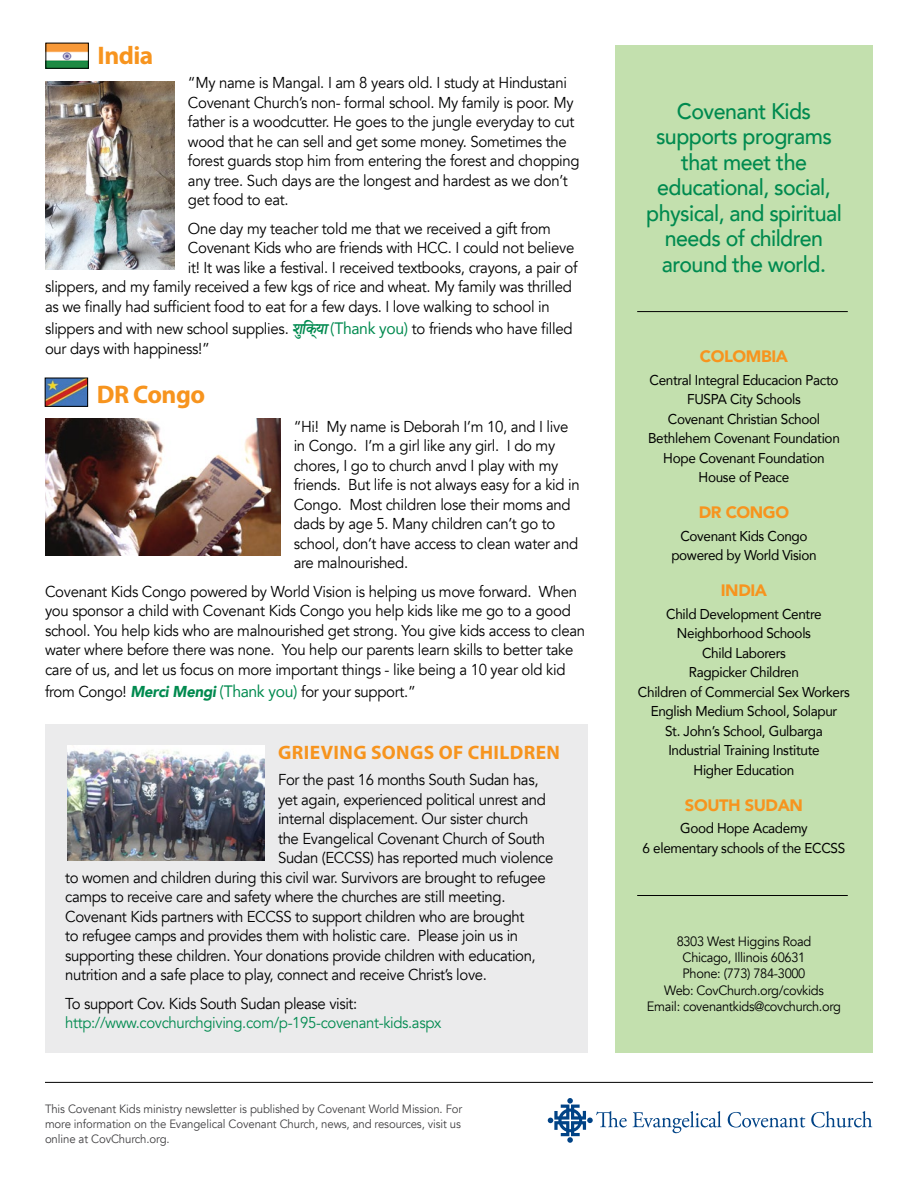
<style>
.page{position:relative;width:918px;height:1188px;background:#fff}
.page>*{position:absolute;margin:0;border:0;box-sizing:border-box;transform-origin:0 0}
.Body_text{font:700 25.5px "Myriad Pro";letter-spacing:-.02em;color:#f7941e}
.Headline{font:700 25.5px "Myriad Pro";letter-spacing:-.02em;color:#f7941e}
.Body_text__sidebar{font:500 22.5px/25.5px "Avenir";letter-spacing:-.025em;color:#008a4f;text-align:center;scale:.95 1}
.Body_text-2{font:700 19.5px "Myriad Pro";letter-spacing:.02em;color:#f7941e}
.Subhead__sidebar{font:900 16.5px "Avenir";letter-spacing:-.025em;color:#f7941e}
.Body_text-3{font:15.75px/19.5px "Avenir";letter-spacing:-.02em;color:#000;scale:.95 1}
.Body_text-4{font:15.75px "Avenir";letter-spacing:-.025em;color:#008a4f;scale:.95 1}
.Body_text__sidebar-2{font:14.25px "Avenir";letter-spacing:-.025em;color:#000;scale:.95 1}
.Body_text__sidebar-3{font:13.5px "Avenir";letter-spacing:-.025em;color:#000;scale:.95 1}
.Body_text-5{font:12px/15px "Avenir";letter-spacing:-.01em;color:#414042;text-align:justify;scale:.95 1}
.s1{font-family:"Adobe Devanagari";font-weight:700;font-style:italic;font-size:19.5px;color:#008a4f}
.s2{font-size:16.5px;color:#008a4f}
.s3{font-weight:900;font-style:italic;color:#008a4f}
</style>
<div class="page">
<div style="left:45px;top:724px;width:543px;height:329px;background:#ebebec"></div>
<hr style="left:45px;top:1082px;width:828px;height:1px;background:#000">
<svg style="left:548px;top:1098px;width:79px;height:45px"></svg>
<svg style="left:633px;top:1111px;width:89px;height:22px"></svg>
<svg style="left:728px;top:1112px;width:77px;height:16px"></svg>
<svg style="left:811px;top:1111px;width:61px;height:17px"></svg>
<div style="left:615px;top:45px;width:258px;height:1008px;background:#c3e0ae"></div>
<hr style="left:637px;top:895px;width:211px;height:1px;background:#000">
<hr style="left:637px;top:311px;width:211px;height:1px;background:#000">
<img style="left:47px;top:380px;width:39px;height:24px">
<img style="left:46px;top:81px;width:128px;height:188px">
<img style="left:46px;top:418px;width:234px;height:138px">
<img style="left:68px;top:746px;width:197px;height:114px">
<img style="left:48px;top:45px;width:39px;height:21px">
<p class="Headline" style="left:98px;top:39px;width:57px">India</p>
<p class="Body_text-3" style="left:188px;top:73px;width:414px">“My name is Mangal. I am 8 years old. I study at Hindustani Covenant Church’s non- formal school. My family is poor. My father is a woodcutter. He goes to the jungle everyday to cut wood that he can sell and get some money. Sometimes the forest guards stop him from entering the forest and chopping any tree. Such days are the longest and hardest as we don’t get food to eat.</p>
<p class="Body_text-3" style="left:188px;top:219px;width:384px">One day my teacher told me that we received a gift from</p>
<p class="Body_text-3" style="left:188px;top:238px;width:408px">Covenant Kids who are friends with HCC. I could not believe</p>
<p class="Body_text-3" style="left:188px;top:258px;width:412px">it! It was like a festival. I received textbooks, crayons, a pair of</p>
<p class="Body_text-3" style="left:45px;top:277px;width:556px">slippers, and my family received a few kgs of rice and wheat. My family was thrilled</p>
<p class="Body_text-3" style="left:45px;top:297px;width:533px">as we finally had sufficient food to eat for a few days. I love walking to school in</p>
<p class="Body_text-3" style="left:45px;top:319px;width:557px">slippers and with new school supplies. <span class="s1">शुिक्या</span> <span class="s2">(Thank you)</span> to friends who have filled our days with happiness!”</p>
<p class="Body_text" style="left:97px;top:378px;width:110px">DR Congo</p>
<p class="Body_text-3" style="left:294px;top:417px;width:303px">“Hi! My name is Deborah I’m 10, and I live in Congo. I’m a girl like any girl. I do my chores, I go to church anvd I play with my friends. But life is not always easy for a kid in Congo. Most children lose their moms and dads by age 5. Many children can’t go to school, don’t have access to clean water and are malnourished.</p>
<p class="Body_text-3" style="left:45px;top:582px;width:570px">Covenant Kids Congo powered by World Vision is helping us move forward. When you sponsor a child with Covenant Kids Congo you help kids like me go to a good school. You help kids who are malnourished get strong. You give kids access to clean water where before there was none. You help our parents learn skills to better take care of us, and let us focus on more important things - like being a 10 year old kid</p>
<p class="Body_text-3" style="left:45px;top:682px;width:392px">from Congo! <span class="s3">Merci Mengi</span> <span class="s2">(Thank you)</span> for your support.”</p>
<p class="Body_text-2" style="left:278px;top:740px;width:283px">GRIEVING SONGS OF CHILDREN</p>
<p class="Body_text-3" style="left:278px;top:770px;width:276px">For the past 16 months South Sudan has,</p>
<p class="Body_text-3" style="left:278px;top:790px;width:283px">yet again, experienced political unrest and</p>
<p class="Body_text-3" style="left:278px;top:809px;width:265px">internal displacement. Our sister church</p>
<p class="Body_text-3" style="left:278px;top:829px;width:283px">the Evangelical Covenant Church of South</p>
<p class="Body_text-3" style="left:278px;top:848px;width:291px">Sudan (ECCSS) has reported much violence</p>
<p class="Body_text-3" style="left:65px;top:868px;width:507px">to women and children during this civil war. Survivors are brought to refugee</p>
<p class="Body_text-3" style="left:65px;top:887px;width:465px">camps to receive care and safety where the churches are still meeting.</p>
<p class="Body_text-3" style="left:65px;top:907px;width:485px">Covenant Kids partners with ECCSS to support children who are brought</p>
<p class="Body_text-3" style="left:65px;top:926px;width:478px">to refugee camps and provides them with holistic care. Please join us in</p>
<p class="Body_text-3" style="left:65px;top:946px;width:497px">supporting these children. Your donations provide children with education,</p>
<p class="Body_text-3" style="left:65px;top:965px;width:445px">nutrition and a safe place to play, connect and receive Christ’s love.</p>
<p class="Body_text-3" style="left:65px;top:994px;width:309px">To support Cov. Kids South Sudan please visit:</p>
<p class="Body_text-4" style="left:65px;top:1013px;width:397px">http://www.covchurchgiving.com/p-195-covenant-kids.aspx</p>
<p class="Body_text-5" style="left:45px;top:1102px;width:441px">This Covenant Kids ministry newsletter is published by Covenant World Mission. For more information on the Evangelical Covenant Church, news, and resources, visit us online at CovChurch.org.</p>
<p class="Body_text__sidebar" style="left:646px;top:97px;width:207px">Covenant Kids supports programs that meet the educational, social, physical, and spiritual needs of children around the world.</p>
<p class="Subhead__sidebar" style="left:700px;top:343px;width:90px">COLOMBIA</p>
<p class="Body_text__sidebar-2" style="left:650px;top:369px;width:200px">Central Integral Educacion Pacto</p>
<p class="Body_text__sidebar-2" style="left:687px;top:388px;width:121px">FUSPA City Schools</p>
<p class="Body_text__sidebar-2" style="left:668px;top:408px;width:162px">Covenant Christian School</p>
<p class="Body_text__sidebar-2" style="left:648px;top:427px;width:203px">Bethlehem Covenant Foundation</p>
<p class="Body_text__sidebar-2" style="left:663px;top:447px;width:171px">Hope Covenant Foundation</p>
<p class="Body_text__sidebar-2" style="left:699px;top:466px;width:97px">House of Peace</p>
<p class="Subhead__sidebar" style="left:699px;top:499px;width:92px">DR CONGO</p>
<p class="Body_text__sidebar-2" style="left:680px;top:525px;width:135px">Covenant Kids Congo</p>
<p class="Body_text__sidebar-2" style="left:671px;top:544px;width:154px">powered by World Vision</p>
<p class="Subhead__sidebar" style="left:721px;top:577px;width:48px">INDIA</p>
<p class="Body_text__sidebar-2" style="left:666px;top:603px;width:165px">Child Development Centre</p>
<p class="Body_text__sidebar-2" style="left:677px;top:622px;width:143px">Neighborhood Schools</p>
<p class="Body_text__sidebar-2" style="left:702px;top:642px;width:90px">Child Laborers</p>
<p class="Body_text__sidebar-2" style="left:689px;top:661px;width:117px">Ragpicker Children</p>
<p class="Body_text__sidebar-2" style="left:638px;top:681px;width:225px">Children of Commercial Sex Workers</p>
<p class="Body_text__sidebar-2" style="left:651px;top:700px;width:198px">English Medium School, Solapur</p>
<p class="Body_text__sidebar-2" style="left:665px;top:720px;width:168px">St. John’s School, Gulbarga</p>
<p class="Body_text__sidebar-2" style="left:668px;top:739px;width:161px">Industrial Training Institute</p>
<p class="Body_text__sidebar-2" style="left:694px;top:759px;width:108px">Higher Education</p>
<p class="Subhead__sidebar" style="left:685px;top:791px;width:120px">SOUTH SUDAN</p>
<p class="Body_text__sidebar-2" style="left:680px;top:817px;width:136px">Good Hope Academy</p>
<p class="Body_text__sidebar-2" style="left:643px;top:837px;width:215px">6 elementary schools of the ECCSS</p>
<p class="Body_text__sidebar-3" style="left:677px;top:933px;width:143px">8303 West Higgins Road</p>
<p class="Body_text__sidebar-3" style="left:683px;top:949px;width:131px">Chicago, Illinois 60631</p>
<p class="Body_text__sidebar-3" style="left:683px;top:966px;width:131px">Phone: (773) 784-3000</p>
<p class="Body_text__sidebar-3" style="left:664px;top:982px;width:170px">Web: CovChurch.org/covkids</p>
<p class="Body_text__sidebar-3" style="left:647px;top:998px;width:206px">Email: covenantkids@covchurch.org</p>
</div>
